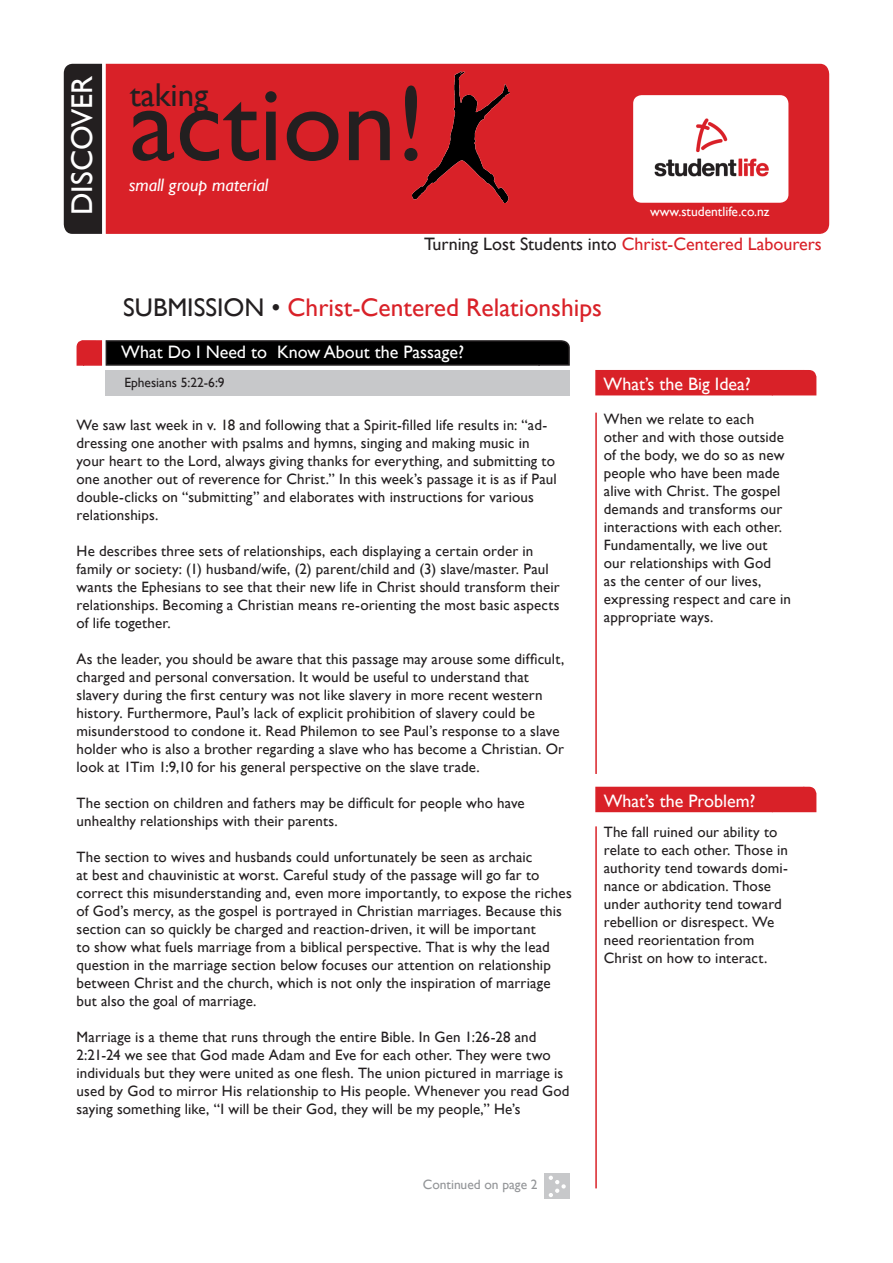
<style>
.page{position:relative;width:893px;height:1263px;background:#fff}
.page>*{position:absolute;margin:0;border:0;box-sizing:border-box;transform-origin:0 0}
.t1{font:108px "Gill Sans";color:#231f20}
.t2{font:33px "Gill Sans";color:#231f20}
.t3{font:30px "Gill Sans";color:#fff}
.t4{font:25.5px "Gill Sans";color:#d92128}
.t5{font:18px "Gill Sans";color:#fff}
.t6{font:18px "Gill Sans";color:#d92128}
.t7{font:italic 18px "Gill Sans";color:#fff}
.Main_text{font:15px/18px "Gill Sans";letter-spacing:.01em;color:#231f20}
.Sidebar_text{font:15px/18px "Gill Sans";letter-spacing:.01em;color:#231f20}
.t8{font:13.5px "Gill Sans";color:#fff}
.t9{font:13.5px "Gill Sans";color:#231f20}
.t10{font:13.5px "Gill Sans";color:#939598}
.s1{color:#231f20}
</style>
<div class="page">
<svg style="left:76px;top:340px;width:494px;height:26px;background:#160c0c"></svg>
<div style="left:106px;top:370px;width:464px;height:25px;background:#c7c8ca"></div>
<hr style="left:595px;top:413px;width:2px;height:361px;background:#d92128">
<hr style="left:595px;top:826px;width:2px;height:362px;background:#d92128">
<div style="left:544px;top:1174px;width:26px;height:25px;background:#c7c8ca"></div>
<svg style="left:549px;top:1176px;width:17px;height:21px"></svg>
<div style="left:595px;top:370px;width:222px;height:26px;background:#d92128"></div>
<svg style="left:595px;top:786px;width:222px;height:27px;background:#db2e34"></svg>
<div style="left:105px;top:63px;width:725px;height:171px;background:#d92128"></div>
<div style="left:64px;top:64px;width:38px;height:170px;background:#231f20"></div>
<img style="left:413px;top:71px;width:96px;height:131px">
<div style="left:633px;top:95px;width:155px;height:108px;background:#fff;border-radius:9px"></div>
<img style="left:654px;top:118px;width:115px;height:59px">
<p class="t3" style="left:65px;top:215px;width:141px;rotate:-90deg">DISCOVER</p>
<p class="t2" style="left:130px;top:76px;width:80px">taking</p>
<p class="t1" style="left:130px;top:61px;width:297px">action!</p>
<p class="t7" style="left:129px;top:175px;width:141px">small group material</p>
<p class="t8" style="left:650px;top:203px;width:121px">www.studentlife.co.nz</p>
<p class="t6" style="left:424px;top:233px;width:399px"><span class="s1">Turning Lost Students into</span> Christ-Centered Labourers</p>
<p class="t4" style="left:123px;top:293px;width:480px"><span class="s1">SUBMISSION •</span> Christ-Centered Relationships</p>
<p class="t5" style="left:121px;top:341px;width:344px">What Do I Need to Know About the Passage?</p>
<p class="t9" style="left:124px;top:375px;width:102px">Ephesians 5:22-6:9</p>
<p class="Main_text" style="left:77px;top:416px;width:482px">We saw last week in v. 18 and following that a Spirit-filled life results in: “ad&shy;dressing one another with psalms and hymns, singing and making music in your heart to the Lord, always giving thanks for everything, and submitting to one another out of reverence for Christ.” In this week’s passage it is as if Paul double-clicks on “submitting” and elaborates with instructions for various relationships.</p>
<p class="Main_text" style="left:77px;top:542px;width:485px">He describes three sets of relationships, each displaying a certain order in family or society: (1) husband/wife, (2) parent/child and (3) slave/master. Paul wants the Ephesians to see that their new life in Christ should transform their relationships. Becoming a Christian means re-orienting the most basic aspects of life together.</p>
<p class="Main_text" style="left:77px;top:650px;width:489px">As the leader, you should be aware that this passage may arouse some difficult, charged and personal conversation. It would be useful to understand that slavery during the first century was not like slavery in more recent western history. Furthermore, Paul’s lack of explicit prohibition of slavery could be misunderstood to condone it. Read Philemon to see Paul’s response to a slave holder who is also a brother regarding a slave who has become a Christian. Or look at 1Tim 1:9,10 for his general perspective on the slave trade.</p>
<p class="Main_text" style="left:77px;top:794px;width:450px">The section on children and fathers may be difficult for people who have unhealthy relationships with their parents.</p>
<p class="Main_text" style="left:77px;top:848px;width:497px">The section to wives and husbands could unfortunately be seen as archaic<br>at best and chauvinistic at worst. Careful study of the passage will go far to correct this misunderstanding and, even more importantly, to expose the riches of God’s mercy, as the gospel is portrayed in Christian marriages. Because this section can so quickly be charged and reaction-driven, it will be important<br>to show what fuels marriage from a biblical perspective. That is why the lead question in the marriage section below focuses our attention on relationship between Christ and the church, which is not only the inspiration of marriage but also the goal of marriage.</p>
<p class="Main_text" style="left:77px;top:1028px;width:494px">Marriage is a theme that runs through the entire Bible. In Gen 1:26-28 and 2:21-24 we see that God made Adam and Eve for each other. They were two individuals but they were united as one flesh. The union pictured in marriage is used by God to mirror His relationship to His people. Whenever you read God saying something like, “I will be their God, they will be my people,” He’s</p>
<p class="t10" style="left:423px;top:1177px;width:116px">Continued on page 2</p>
<p class="t5" style="left:604px;top:374px;width:149px">What’s the Big Idea?</p>
<p class="Sidebar_text" style="left:604px;top:410px;width:189px">When we relate to each other and with those outside of the body, we do so as new people who have been made alive with Christ. The gospel demands and transforms our interactions with each other.<br>Fundamentally, we live out our relationships with God<br>as the center of our lives, expressing respect and care in appropriate ways.</p>
<p class="t5" style="left:604px;top:790px;width:153px">What’s the Problem?</p>
<p class="Sidebar_text" style="left:604px;top:824px;width:186px">The fall ruined our ability to relate to each other. Those in authority tend towards domi&shy;nance or abdication. Those under authority tend toward rebellion or disrespect. We need reorientation from<br>Christ on how to interact.</p>
</div>
